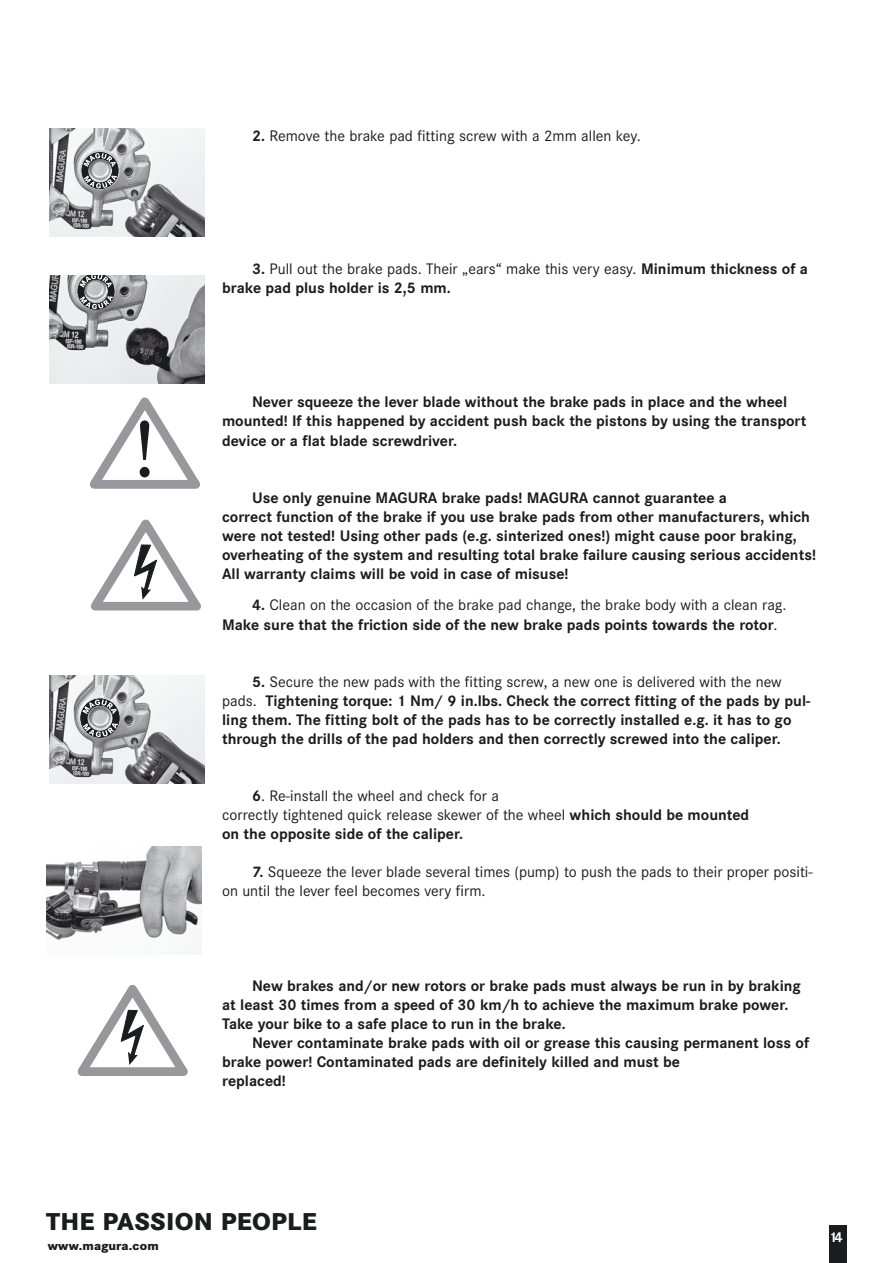
<style>
.page{position:relative;width:893px;height:1263px;background:#fff}
.page>*{position:absolute;margin:0;border:0;box-sizing:border-box;transform-origin:0 0}
.t1{font:800 25.35px "Corporate S";letter-spacing:.01em;color:#1b1c20}
.t2{font:700 15.9px/19px "Corporate S";color:#1b1c20}
.t3{font:15.9px/19px "Corporate S";color:#1b1c20}
.t4{font:700 14.85px "Corporate S";color:#fff}
.t5{font:800 12.75px "Corporate S";letter-spacing:.01em;color:#1b1c20}
.s1{font-weight:700}
.s2{font-weight:400}
</style>
<div class="page">
<div style="left:828px;top:1225px;width:18px;height:38px;background:#1b1c20"></div>
<img style="left:49px;top:128px;width:156px;height:108px">
<img style="left:49px;top:275px;width:156px;height:108px">
<svg style="left:90px;top:397px;width:110px;height:92px"></svg>
<svg style="left:91px;top:519px;width:110px;height:92px"></svg>
<svg style="left:78px;top:985px;width:110px;height:91px"></svg>
<img style="left:49px;top:676px;width:156px;height:108px">
<img style="left:46px;top:846px;width:156px;height:94px">
<svg style="left:82px;top:152px;width:36px;height:37px"></svg>
<svg style="left:78px;top:276px;width:36px;height:34px"></svg>
<svg style="left:81px;top:699px;width:38px;height:38px"></svg>
<p class="t3" style="left:252px;top:128px;width:390px"><span class="s1">2.</span> Remove the brake pad fitting screw with a 2mm allen key.</p>
<p class="t3" style="left:222px;top:261px;width:587px;text-indent:30px"><span class="s1">3.</span> Pull out the brake pads. Their „ears“ make this very easy. <span class="s1">Minimum thickness of a brake pad plus holder is 2,5 mm.</span></p>
<p class="t2" style="left:222px;top:394px;width:586px;text-indent:30px">Never squeeze the lever blade without the brake pads in place and the wheel mounted! If this happened by accident push back the pistons by using the transport device or a flat blade screwdriver.</p>
<p class="t2" style="left:222px;top:489px;width:595px;text-indent:30px">Use only genuine MAGURA brake pads! MAGURA cannot guarantee a<br>correct function of the brake if you use brake pads from other manufacturers, which were not tested! Using other pads (e.g. sinterized ones!) might cause poor braking, overheating of the system and resulting total brake failure causing serious accidents!<br>All warranty claims will be void in case of misuse!</p>
<p class="t2" style="left:222px;top:597px;width:566px;text-indent:30px">4. <span class="s2">Clean on the occasion of the brake pad change, the brake body with a clean rag.<br></span>Make sure that the friction side of the new brake pads points towards the rotor<span class="s2">.</span></p>
<p class="t2" style="left:222px;top:673px;width:590px;text-indent:30px">5. <span class="s2">Secure the new pads with the fitting screw, a new one is delivered with the new pads.</span> Tightening torque: 1 Nm/ 9 in.lbs. Check the correct fitting of the pads by pul&shy;ling them. The fitting bolt of the pads has to be correctly installed e.g. it has to go through the drills of the pad holders and then correctly screwed into the caliper.</p>
<p class="t3" style="left:222px;top:788px;width:529px;text-indent:30px"><span class="s1">6</span>. Re-install the wheel and check for a<br>correctly tightened quick release skewer of the wheel <span class="s1">which should be mounted on the opposite side of the caliper.</span></p>
<p class="t3" style="left:222px;top:864px;width:592px;text-indent:30px"><span class="s1">7.</span> Squeeze the lever blade several times (pump) to push the pads to their proper positi&shy;on until the lever feel becomes very firm.</p>
<p class="t2" style="left:222px;top:978px;width:580px;text-indent:30px">New brakes and/or new rotors or brake pads must always be run in by braking at least 30 times from a speed of 30 km/h to achieve the maximum brake power.<br>Take your bike to a safe place to run in the brake.</p>
<p class="t2" style="left:222px;top:1035px;width:589px;text-indent:30px">Never contaminate brake pads with oil or grease this causing permanent loss of brake power! Contaminated pads are definitely killed and must be<br>replaced!</p>
<h1 class="t1" style="left:46px;top:1214px;width:272px">THE PASSION PEOPLE</h1>
<p class="t5" style="left:48px;top:1241px;width:112px">www.magura.com</p>
<p class="t4" style="left:829px;top:1232px;width:16px">14</p>
</div>
